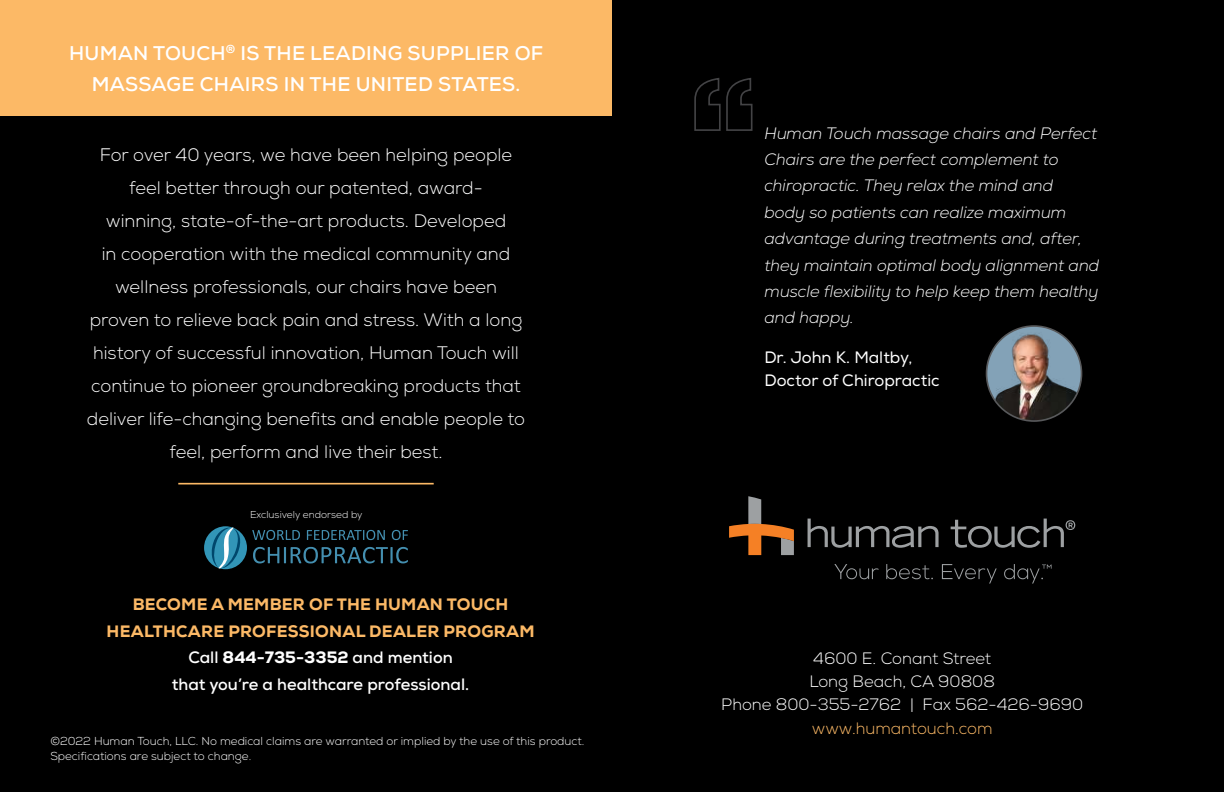
<style>
.page{position:relative;width:1224px;height:792px;background:#000}
.page>*{position:absolute;margin:0;border:0;box-sizing:border-box;transform-origin:0 0}
.t1{font:700 19.8px/31.4px "Nexa";letter-spacing:.015em;color:#fff;text-align:center}
.t2{font:300 18.2px/33px "Nexa";color:#fff;text-align:center}
.t3{font:italic 300 16.4px/26.4px "Nexa";color:#fff}
.t4{font:800 16.4px/26.4px "Nexa";letter-spacing:.015em;color:#fcb966;text-align:center}
.t5{font:300 16.4px/23px "Nexa";color:#fff;text-align:center}
.t6{font:16.4px/23px "Nexa";color:#fff}
.t7{font:300 16.4px "Nexa";color:#fcb966}
.t8{font:300 11.6px/14.8px "Nexa";color:#fff}
.t9{font:300 10px "Nexa";color:#fff}
.s1{font-weight:700;color:#fff}
.s2{color:#fff}
</style>
<div class="page">
<div style="left:0;top:0;width:612px;height:115px;background:#fcb966"></div>
<svg style="left:834px;top:564px;width:45px;height:15px"></svg>
<svg style="left:886px;top:564px;width:47px;height:16px"></svg>
<svg style="left:942px;top:564px;width:55px;height:20px"></svg>
<svg style="left:808px;top:519px;width:131px;height:29px"></svg>
<svg style="left:729px;top:496px;width:65px;height:59px"></svg>
<svg style="left:951px;top:519px;width:124px;height:29px"></svg>
<svg style="left:1004px;top:564px;width:48px;height:20px"></svg>
<svg style="left:694px;top:78px;width:59px;height:53px"></svg>
<img style="left:989px;top:326px;width:89px;height:95px">
<div style="left:986px;top:325px;width:96px;height:97px;border:2px solid #58595b;border-radius:50%"></div>
<svg style="left:252px;top:530px;width:48px;height:10px"></svg>
<svg style="left:307px;top:530px;width:78px;height:10px"></svg>
<svg style="left:392px;top:530px;width:16px;height:10px"></svg>
<svg style="left:253px;top:547px;width:155px;height:16px"></svg>
<div style="left:204px;top:526px;width:43px;height:43px;background:#3295b7;border-radius:50%"></div>
<svg style="left:211px;top:526px;width:31px;height:43px"></svg>
<hr style="left:178px;top:483px;width:256px;height:1px;background:#fcb966">
<p class="t1" style="left:69px;top:38px;width:476px">HUMAN TOUCH<sup>®</sup> IS THE LEADING SUPPLIER OF<br>MASSAGE CHAIRS IN THE UNITED STATES.</p>
<p class="t2" style="left:87px;top:139px;width:440px">For over 40 years, we have been helping people feel better through our patented, award-<br>winning, state-of-the-art products. Developed<br>in cooperation with the medical community and wellness professionals, our chairs have been proven to relieve back pain and stress. With a long history of successful innovation, Human Touch will continue to pioneer groundbreaking products that deliver life-changing benefits and enable people to feel, perform and live their best.</p>
<p class="t9" style="left:250px;top:509px;width:114px">Exclusively endorsed by</p>
<p class="t4" style="left:107px;top:592px;width:429px">BECOME A MEMBER OF THE HUMAN TOUCH HEALTHCARE PROFESSIONAL DEALER PROGRAM <span class="s1">Call</span> <span class="s2">844-735-3352</span> <span class="s1">and mention<br>that you’re a healthcare professional.</span></p>
<p class="t8" style="left:50px;top:734px;width:536px">©2022 Human Touch, LLC. No medical claims are warranted or implied by the use of this product.<br>Specifications are subject to change.</p>
<p class="t3" style="left:764px;top:120px;width:336px">Human Touch massage chairs and Perfect Chairs are the perfect complement to chiropractic. They relax the mind and<br>body so patients can realize maximum advantage during treatments and, after, they maintain optimal body alignment and muscle flexibility to help keep them healthy and happy.</p>
<p class="t6" style="left:764px;top:346px;width:177px">Dr. John K. Maltby,<br>Doctor of Chiropractic</p>
<p class="t5" style="left:721px;top:648px;width:363px">4600 E. Conant Street<br>Long Beach, CA 90808<br>Phone 800-355-2762 | Fax 562-426-9690</p>
<p class="t7" style="left:812px;top:718px;width:182px">www.humantouch.com</p>
</div>
